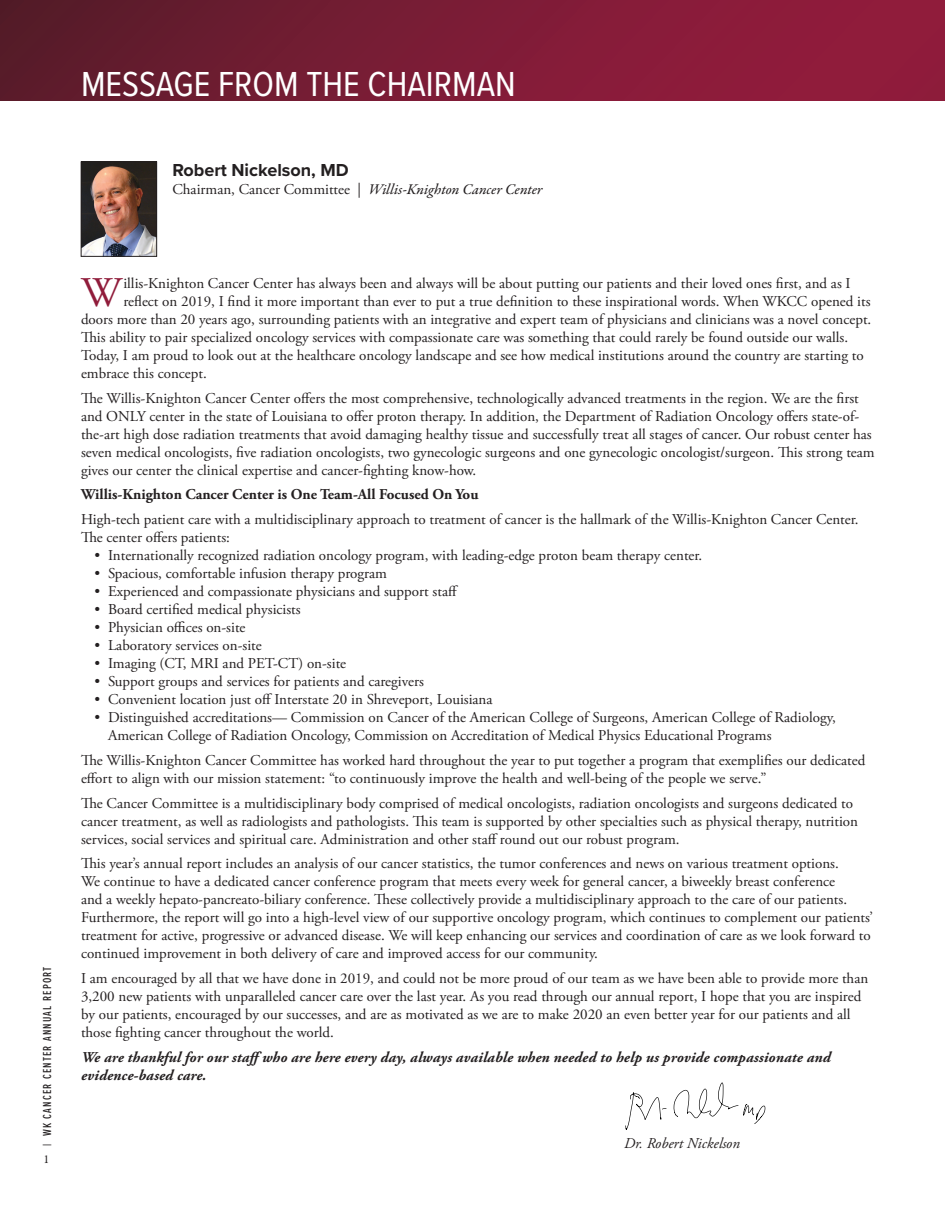
<style>
.page{position:relative;width:945px;height:1215px;background:#fff}
.page>*{position:absolute;margin:0;border:0;box-sizing:border-box;transform-origin:0 0}
.t1{font:42.15px "Adobe Garamond Pro";color:#901c3b}
.t2{font:36px "Proxima Nova Cond";color:#fff}
.t3{font:700 18px "Proxima Nova";color:#231f20}
.t4{font:15px/18px "Adobe Garamond Pro";color:#231f20}
.t5{font:italic 700 15px/18px "Adobe Garamond Pro";letter-spacing:.01em;color:#231f20}
.t6{font:15px "Garamond Premr Pro Med It";letter-spacing:-.005em;color:#231f20}
.t7{font:700 15px "Adobe Garamond Pro";color:#231f20}
.t8{font:italic 15px "Adobe Garamond Pro";color:#231f20}
.t9{font:500 12px "Proxima Nova Ex Cn";letter-spacing:.1em;color:#231f20}
.t10{font:12px "Garamond Premr Pro";color:#231f20}
.s1{font-family:"Adobe Garamond Pro"}
</style>
<div class="page">
<div style="left:0;top:0;width:945px;height:101px;background:linear-gradient(to right,#5c1c2b,#9a1c3f)"></div>
<img style="left:83px;top:164px;width:72px;height:91px">
<div style="left:81px;top:162px;width:76px;height:95px;border:1px solid #231f20"></div>
<svg style="left:625px;top:1092px;width:41px;height:38px"></svg>
<svg style="left:674px;top:1083px;width:91px;height:41px"></svg>
<p class="t2" style="left:81px;top:57px;width:436px">MESSAGE FROM THE CHAIRMAN</p>
<p class="t3" style="left:172px;top:157px;width:178px">Robert Nickelson, MD</p>
<p class="t6" style="left:172px;top:180px;width:372px"><span class="s1">Chairman, Cancer Committee |</span> Willis-Knighton Cancer Center</p>
<p class="t9" style="left:38px;top:1146px;width:181px;rotate:-90deg">| WK CANCER CENTER ANNUAL REPORT</p>
<p class="t10" style="left:43px;top:1152px;width:7px">1</p>
<p class="t1" style="left:81px;top:267px;width:42px">W</p>
<p class="t4" style="left:123px;top:275px;width:729px">illis-Knighton Cancer Center has always been and always will be about putting our patients and their loved ones first, and as I</p>
<p class="t4" style="left:123px;top:293px;width:749px">reflect on 2019, I find it more important than ever to put a true definition to these inspirational words. When WKCC opened its</p>
<p class="t4" style="left:81px;top:311px;width:792px">doors more than 20 years ago, surrounding patients with an integrative and expert team of physicians and clinicians was a novel concept.</p>
<p class="t4" style="left:81px;top:329px;width:769px">This ability to pair specialized oncology services with compassionate care was something that could rarely be found outside our walls.</p>
<p class="t4" style="left:81px;top:347px;width:784px">Today, I am proud to look out at the healthcare oncology landscape and see how medical institutions around the country are starting to</p>
<p class="t4" style="left:81px;top:365px;width:127px">embrace this concept.</p>
<p class="t4" style="left:81px;top:389px;width:795px">The Willis-Knighton Cancer Center offers the most comprehensive, technologically advanced treatments in the region. We are the first and ONLY center in the state of Louisiana to offer proton therapy. In addition, the Department of Radiation Oncology offers state-of&shy;the-art high dose radiation treatments that avoid damaging healthy tissue and successfully treat all stages of cancer. Our robust center has seven medical oncologists, five radiation oncologists, two gynecologic surgeons and one gynecologic oncologist/surgeon. This strong team gives our center the clinical expertise and cancer-fighting know-how.</p>
<p class="t7" style="left:81px;top:486px;width:399px">Willis-Knighton Cancer Center is One Team-All Focused On You</p>
<p class="t4" style="left:81px;top:511px;width:779px">High-tech patient care with a multidisciplinary approach to treatment of cancer is the hallmark of the Willis-Knighton Cancer Center.<br>The center offers patients:</p>
<p class="t4" style="left:94px;top:547px;width:609px">• Internationally recognized radiation oncology program, with leading-edge proton beam therapy center.</p>
<p class="t4" style="left:94px;top:565px;width:294px">• Spacious, comfortable infusion therapy program</p>
<p class="t4" style="left:94px;top:583px;width:365px">• Experienced and compassionate physicians and support staff</p>
<p class="t4" style="left:94px;top:601px;width:208px">• Board certified medical physicists</p>
<p class="t4" style="left:94px;top:619px;width:153px">• Physician offices on-site</p>
<p class="t4" style="left:94px;top:637px;width:169px">• Laboratory services on-site</p>
<p class="t4" style="left:94px;top:655px;width:253px">• Imaging (CT, MRI and PET-CT) on-site</p>
<p class="t4" style="left:94px;top:673px;width:331px">• Support groups and services for patients and caregivers</p>
<p class="t4" style="left:94px;top:691px;width:400px">• Convenient location just off Interstate 20 in Shreveport, Louisiana</p>
<p class="t4" style="left:108px;top:709px;width:729px;text-indent:-14px">• Distinguished accreditations— Commission on Cancer of the American College of Surgeons, American College of Radiology,<br>American College of Radiation Oncology, Commission on Accreditation of Medical Physics Educational Programs</p>
<p class="t4" style="left:81px;top:752px;width:786px">The Willis-Knighton Cancer Committee has worked hard throughout the year to put together a program that exemplifies our dedicated effort to align with our mission statement: “to continuously improve the health and well-being of the people we serve.”</p>
<p class="t4" style="left:81px;top:794px;width:779px">The Cancer Committee is a multidisciplinary body comprised of medical oncologists, radiation oncologists and surgeons dedicated to cancer treatment, as well as radiologists and pathologists. This team is supported by other specialties such as physical therapy, nutrition services, social services and spiritual care. Administration and other staff round out our robust program.</p>
<p class="t4" style="left:81px;top:855px;width:793px">This year’s annual report includes an analysis of our cancer statistics, the tumor conferences and news on various treatment options.<br>We continue to have a dedicated cancer conference program that meets every week for general cancer, a biweekly breast conference<br>and a weekly hepato-pancreato-biliary conference. These collectively provide a multidisciplinary approach to the care of our patients.<br>Furthermore, the report will go into a high-level view of our supportive oncology program, which continues to complement our patients’ treatment for active, progressive or advanced disease. We will keep enhancing our services and coordination of care as we look forward to continued improvement in both delivery of care and improved access for our community.</p>
<p class="t4" style="left:81px;top:970px;width:789px">I am encouraged by all that we have done in 2019, and could not be more proud of our team as we have been able to provide more than 3,200 new patients with unparalleled cancer care over the last year. As you read through our annual report, I hope that you are inspired by our patients, encouraged by our successes, and are as motivated as we are to make 2020 an even better year for our patients and all those fighting cancer throughout the world.</p>
<p class="t5" style="left:81px;top:1048px;width:751px">We are thankful for our staffwho are here every day, always available when needed to help us provide compassionate and evidence-based care.</p>
<p class="t8" style="left:624px;top:1134px;width:117px">Dr. Robert Nickelson</p>
</div>
